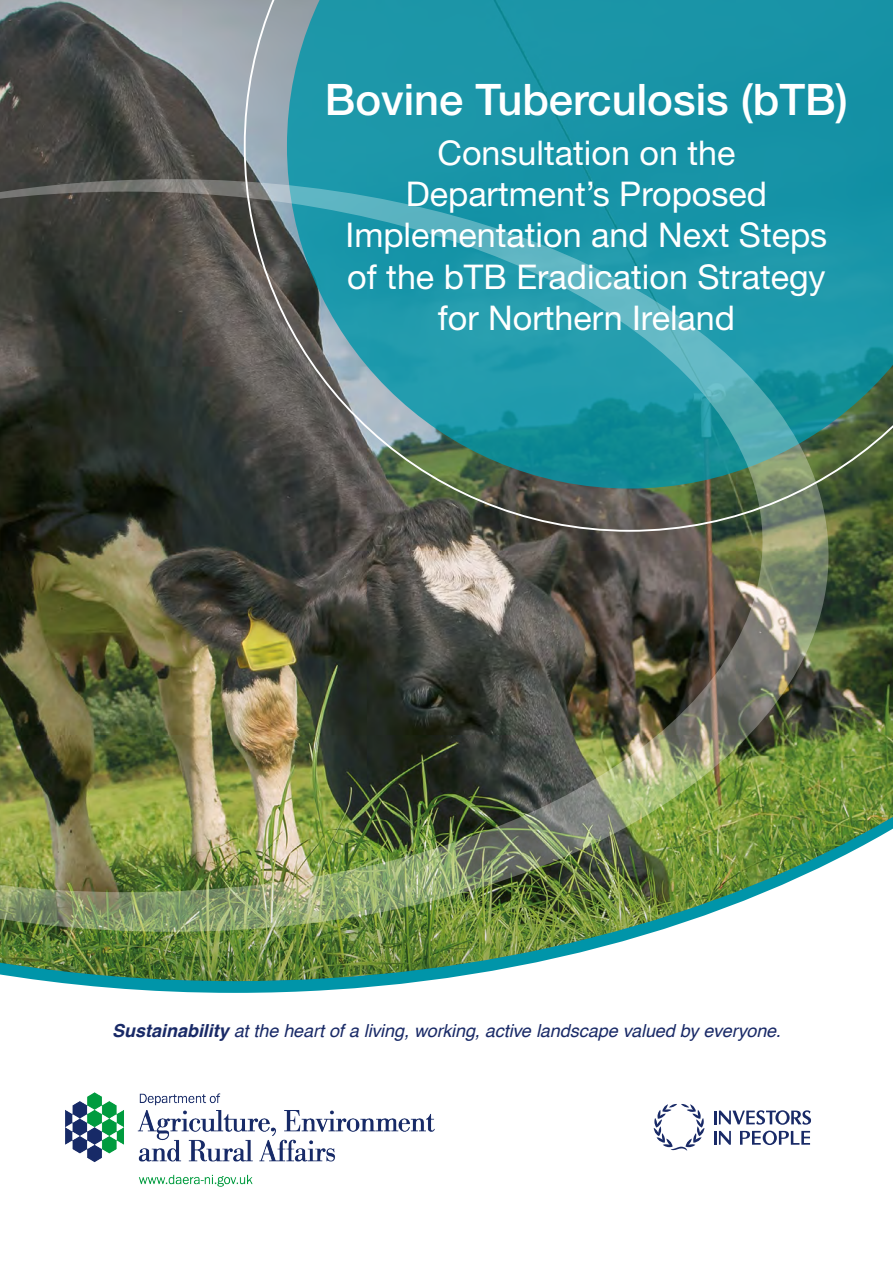
<style>
.page{position:relative;width:893px;height:1263px;background:#fff}
.page>*{position:absolute;margin:0;border:0;box-sizing:border-box;transform-origin:0 0}
.t1{font:500 43.5px "Helvetica Neue";color:#fff}
.t2{font:34.05px/41.4px "Helvetica Neue";color:#fff;text-align:center}
.t3{font:italic 18px "Helvetica";letter-spacing:-.005em;color:#192a67}
.s1{font-weight:700}
</style>
<div class="page">
<svg style="left:714px;top:1110px;width:97px;height:35px"></svg>
<svg style="left:654px;top:1104px;width:50px;height:47px"></svg>
<img style="left:0;top:0;width:893px;height:981px">
<svg style="left:244px;top:0;width:649px;height:532px;background:#2592a0"></svg>
<img style="left:0;top:179px;width:828px;height:753px">
<img style="left:65px;top:1093px;width:370px;height:93px">
<p class="t1" style="left:325px;top:73px;width:525px">Bovine Tuberculosis (bTB)</p>
<p class="t2" style="left:345px;top:131px;width:483px">Consultation on the<br>Department’s Proposed<br>Implementation and Next Steps of the bTB Eradication Strategy for Northern Ireland</p>
<p class="t3" style="left:112px;top:1017px;width:670px"><span class="s1">Sustainability</span> at the heart of a living, working, active landscape valued by everyone.</p>
</div>
